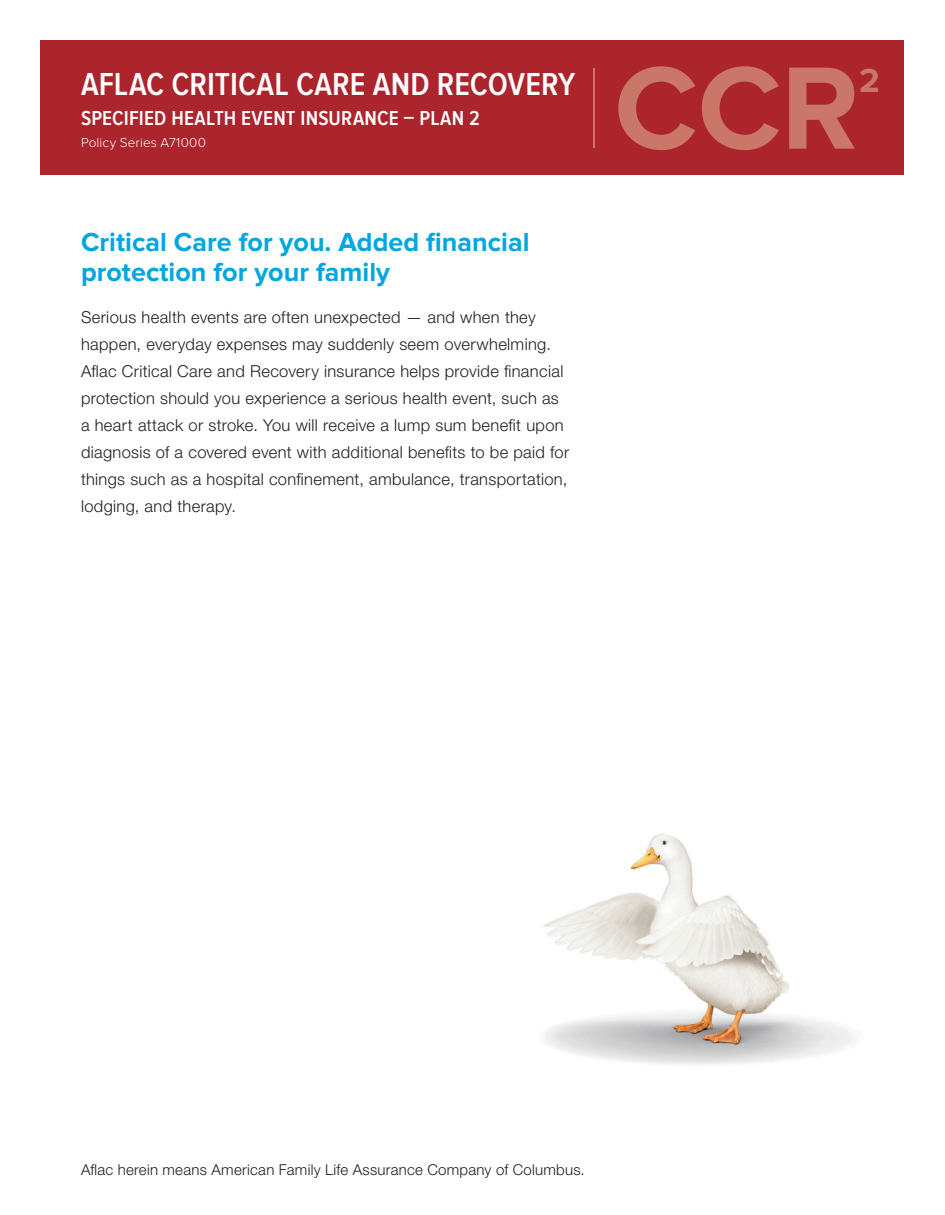
<style>
.page{position:relative;width:945px;height:1215px;background:#fff}
.page>*{position:absolute;margin:0;border:0;box-sizing:border-box;transform-origin:0 0}
.t1{font:700 121.5px "Proxima Nova";color:#ca7668}
.t2{font:700 34.5px "Proxima Nova";color:#ca7668}
.t3{font:600 33px "Proxima Nova Cond";color:#fff}
.t4{font:700 27px/30px "Proxima Nova";color:#00a6e0}
.t5{font:600 21px "Proxima Nova Cond";letter-spacing:.01em;color:#fff}
.t6{font:300 16.5px/27px "Helvetica Neue CELT";letter-spacing:.02em;color:#231f20}
.t7{font:300 15px "Helvetica Neue CELT";letter-spacing:.015em;color:#231f20}
.t8{font:300 13.5px "Proxima Nova";letter-spacing:.01em;color:#fff}
</style>
<div class="page">
<img style="left:543px;top:833px;width:311px;height:232px">
<div style="left:40px;top:40px;width:864px;height:136px;background:#ac252c"></div>
<hr style="left:593px;top:68px;width:1px;height:80px;background:#ca7668">
<h3 class="t3" style="left:81px;top:66px;width:496px">AFLAC CRITICAL CARE AND RECOVERY</h3>
<p class="t5" style="left:81px;top:106px;width:400px">SPECIFIED HEALTH EVENT INSURANCE – PLAN 2</p>
<p class="t8" style="left:81px;top:135px;width:127px">Policy Series A71000</p>
<h3 class="t4" style="left:81px;top:227px;width:450px">Critical Care for you. Added financial protection for your family</h3>
<p class="t6" style="left:81px;top:303px;width:490px">Serious health events are often unexpected — and when they happen, everyday expenses may suddenly seem overwhelming.<br>Aflac Critical Care and Recovery insurance helps provide financial protection should you experience a serious health event, such as a heart attack or stroke. You will receive a lump sum benefit upon diagnosis of a covered event with additional benefits to be paid for things such as a hospital confinement, ambulance, transportation, lodging, and therapy.</p>
<h1 class="t1" style="left:614px;top:38px;width:247px">CCR</h1>
<h2 class="t2" style="left:859px;top:60px;width:22px">2</h2>
<p class="t7" style="left:81px;top:1160px;width:505px">Aflac herein means American Family Life Assurance Company of Columbus.</p>
</div>
